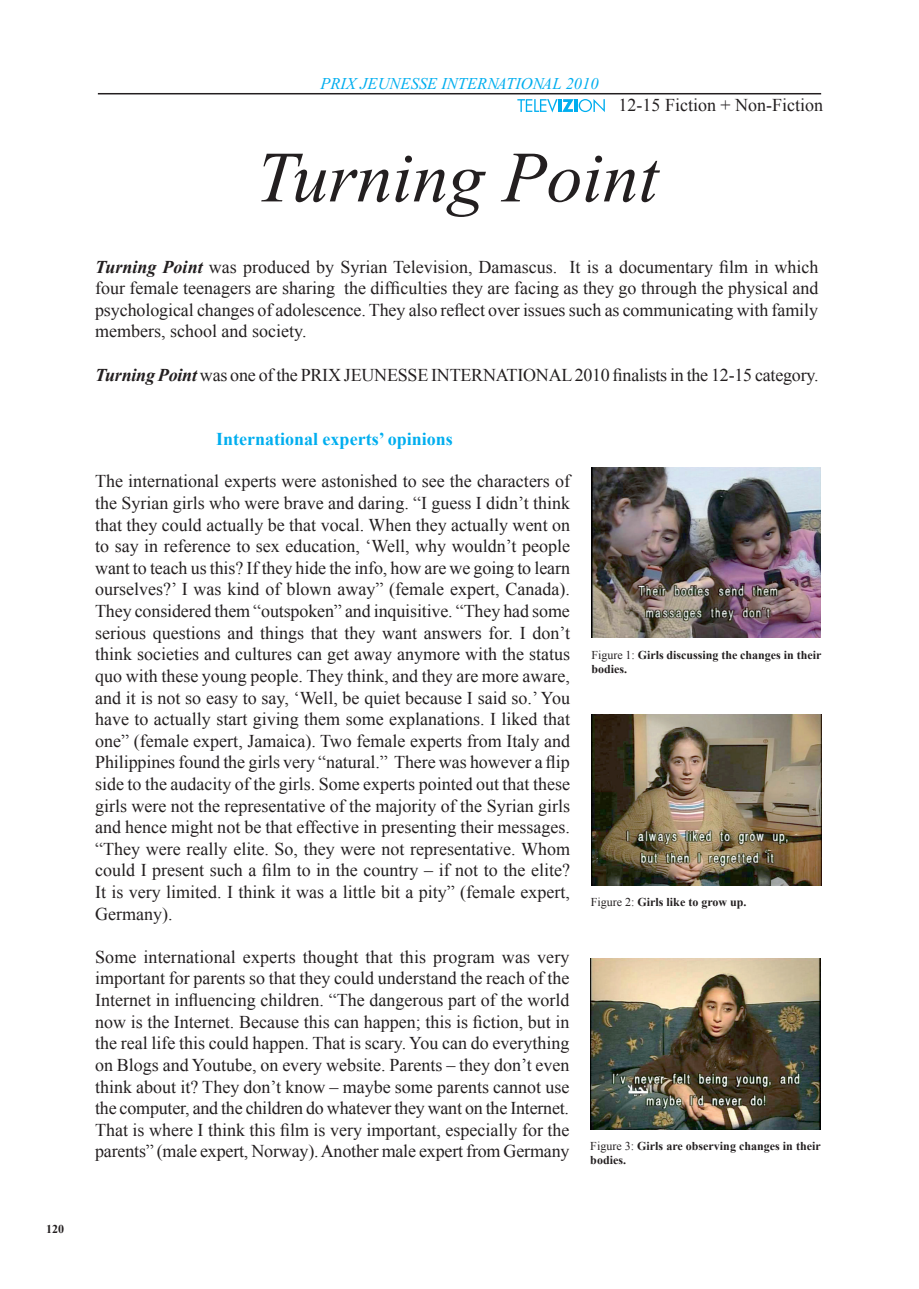
<style>
.page{position:relative;width:919px;height:1289px;background:#fff}
.page>*{position:absolute;margin:0;border:0;box-sizing:border-box;transform-origin:0 0}
.t1{font:italic 72px "Times New Roman";color:#231f20}
.t2{font:18px/21.6px "Times New Roman";letter-spacing:-.005em;color:#231f20;text-align:justify}
.t3{font:700 18px "Times New Roman";color:#00aeef}
.t4{font:italic 16.5px "Times New Roman CE";color:#00aeef}
.t5{font:700 12px/14.4px "Times New Roman";color:#231f20}
.s1{font-weight:700;font-style:italic}
.s2{font-weight:400}
</style>
<div class="page">
<hr style="left:98px;top:93px;width:723px;height:1px;background:#231f20">
<svg style="left:517px;top:99px;width:87px;height:13px"></svg>
<img style="left:591px;top:467px;width:229px;height:171px">
<img style="left:591px;top:715px;width:230px;height:170px">
<img style="left:590px;top:958px;width:230px;height:171px">
<p class="t5" style="left:46px;top:1221px;width:20px">120</p>
<p class="t4" style="left:320px;top:74px;width:280px">PRIX JEUNESSE INTERNATIONAL 2010</p>
<p class="t2" style="left:618px;top:94px;width:206px">12-15 Fiction + Non-Fiction</p>
<h1 class="t1" style="left:256px;top:128px;width:404px">Turning Point</h1>
<p class="t2" style="left:95px;top:255px;width:725px"><span class="s1">Turning Point</span> was produced by Syrian Television, Damascus. It is a documentary film in which four female teenagers are sharing the difficulties they are facing as they go through the physical and psychological changes of adolescence. They also reflect over issues such as communicating with family members, school and society.</p>
<p class="t2" style="left:95px;top:363px;width:725px"><span class="s1">Turning Point</span> was one of the PRIX JEUNESSE INTERNATIONAL 2010 finalists in the 12-15 category.</p>
<p class="t3" style="left:216px;top:426px;width:238px">International experts’ opinions</p>
<p class="t2" style="left:95px;top:470px;width:476px">The international experts were astonished to see the characters of the Syrian girls who were brave and daring. “I guess I didn’t think that they could actually be that vocal. When they actually went on to say in reference to sex education, ‘Well, why wouldn’t people want to teach us this? If they hide the info, how are we going to learn ourselves?’ I was kind of blown away” (female expert, Canada).<br>They considered them “outspoken” and inquisitive. “They had some serious questions and things that they want answers for. I don’t think societies and cultures can get away anymore with the status quo with these young people. They think, and they are more aware, and it is not so easy to say, ‘Well, be quiet because I said so.’ You have to actually start giving them some explanations. I liked that one” (female expert, Jamaica). Two female experts from Italy and Philippines found the girls very “natural.” There was however a flip side to the audacity of the girls. Some experts pointed out that these girls were not the representative of the majority of the Syrian girls and hence might not be that effective in presenting their messages. “They were really elite. So, they were not representative. Whom could I present such a film to in the country – if not to the elite?<br>It is very limited. I think it was a little bit a pity” (female expert, Germany).</p>
<p class="t2" style="left:95px;top:945px;width:476px">Some international experts thought that this program was very important for parents so that they could understand the reach of the Internet in influencing children. “The dangerous part of the world now is the Internet. Because this can happen; this is fiction, but in the real life this could happen. That is scary. You can do everything on Blogs and Youtube, on every website. Parents – they don’t even think about it? They don’t know – maybe some parents cannot use the computer, and the children do whatever they want on the Internet.<br>That is where I think this film is very important, especially for the parents” (male expert, Norway). Another male expert from Germany</p>
<p class="t5" style="left:591px;top:647px;width:231px"><span class="s2">Figure 1:</span> Girls discussing the changes in their bodies.</p>
<p class="t5" style="left:591px;top:894px;width:157px"><span class="s2">Figure 2:</span> Girls like to grow up.</p>
<p class="t5" style="left:590px;top:1138px;width:232px"><span class="s2">Figure 3:</span> Girls are observing changes in their bodies.</p>
</div>
